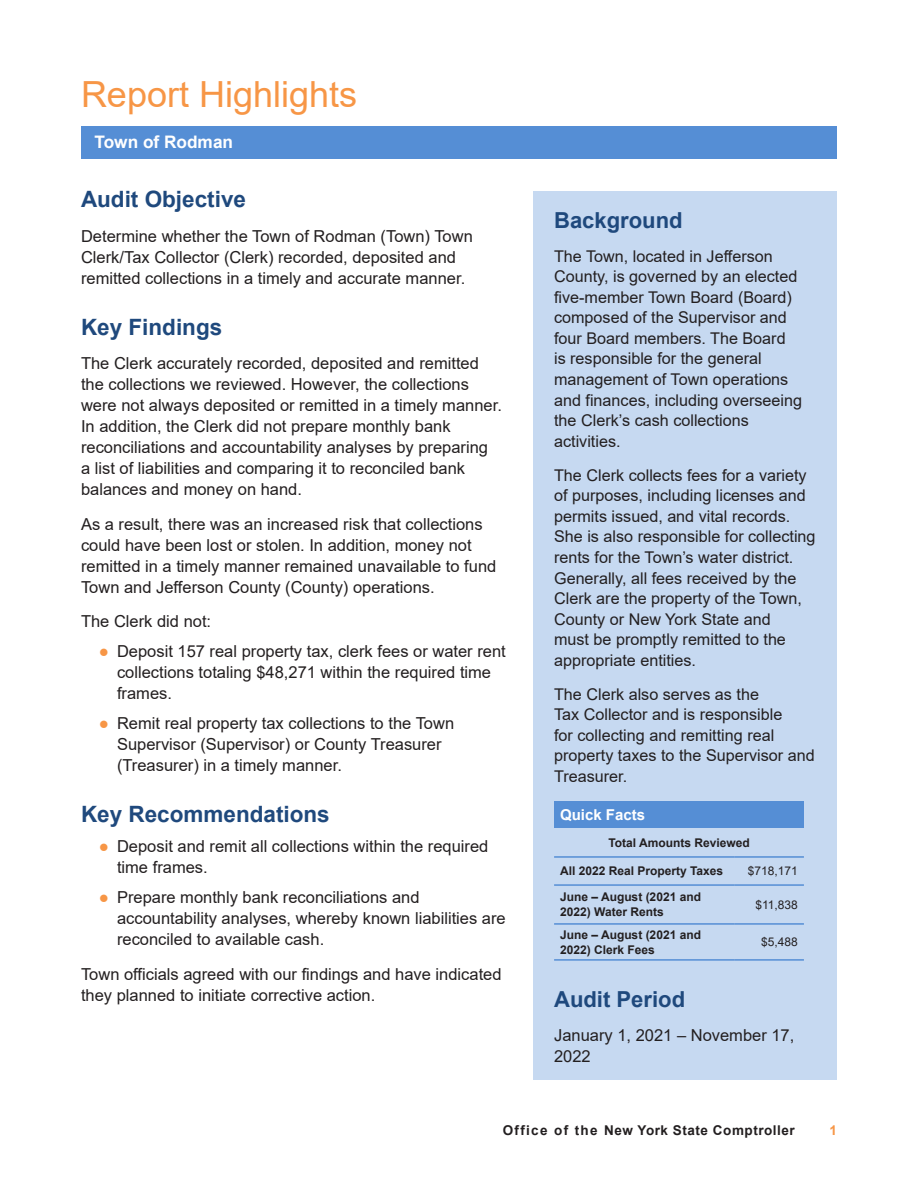
<style>
.page{position:relative;width:918px;height:1188px;background:#fff}
.page>*{position:absolute;margin:0;border:0;box-sizing:border-box;transform-origin:0 0}
.Section_Heads{font:36px "Arial";color:#f79646}
._2_Subheads{font:700 22.5px "Arial";color:#1f497d}
.Body_Text{font:700 22.05px "Arial";color:#1f497d}
._2_Subheads-2{font:700 22.05px "Arial";color:#1f497d}
.t1{font:700 17.25px "Arial";color:#fff}
.Body_Text-2{font:16.5px/21px "Arial";color:#231f20}
.Body_Text-3{font:16.2px/20.5px "Arial";color:#231f20}
.Footnotes{font:700 15px "Arial";color:#fff}
.t2{font:700 13.5px "Arial";letter-spacing:.04em;color:#231f20}
.t3{font:700 13.5px "Arial";color:#f79646}
.Footnotes-2{font:700 12px/15px "Arial";color:#231f20}
.Footnotes-3{font:12px "Arial";color:#231f20}
.s1{color:#f79646}
</style>
<div class="page">
<hr style="left:81px;top:126px;width:756px;height:3px;background:#558ed5">
<div style="left:534px;top:191px;width:303px;height:889px;background:#c6d9f1"></div>
<div style="left:81px;top:128px;width:756px;height:31px;background:#558ed5"></div>
<div style="left:554px;top:801px;width:250px;height:27px;background:#558ed5"></div>
<hr style="left:554px;top:856px;width:181px;height:2px;background:#558ed5">
<hr style="left:735px;top:856px;width:69px;height:2px;background:#558ed5">
<hr style="left:554px;top:884px;width:181px;height:2px;background:#558ed5">
<hr style="left:735px;top:884px;width:69px;height:2px;background:#558ed5">
<hr style="left:554px;top:923px;width:181px;height:2px;background:#558ed5">
<hr style="left:735px;top:923px;width:69px;height:2px;background:#558ed5">
<hr style="left:554px;top:959px;width:181px;height:2px;background:#558ed5">
<hr style="left:735px;top:959px;width:69px;height:2px;background:#558ed5">
<p class="Section_Heads" style="left:81px;top:70px;width:278px">Report Highlights</p>
<p class="t1" style="left:94px;top:129px;width:140px">Town of Rodman</p>
<p class="_2_Subheads" style="left:81px;top:184px;width:167px">Audit Objective</p>
<p class="Body_Text-2" style="left:81px;top:226px;width:393px">Determine whether the Town of Rodman (Town) Town<br>Clerk/Tax Collector (Clerk) recorded, deposited and remitted collections in a timely and accurate manner.</p>
<p class="_2_Subheads" style="left:81px;top:311px;width:143px">Key Findings</p>
<p class="Body_Text-2" style="left:81px;top:353px;width:422px">The Clerk accurately recorded, deposited and remitted the collections we reviewed. However, the collections were not always deposited or remitted in a timely manner.<br>In addition, the Clerk did not prepare monthly bank reconciliations and accountability analyses by preparing<br>a list of liabilities and comparing it to reconciled bank balances and money on hand.</p>
<p class="Body_Text-2" style="left:81px;top:514px;width:417px">As a result, there was an increased risk that collections could have been lost or stolen. In addition, money not remitted in a timely manner remained unavailable to fund Town and Jefferson County (County) operations.</p>
<p class="Body_Text-2" style="left:81px;top:611px;width:132px">The Clerk did not:</p>
<p class="Body_Text-2" style="left:117px;top:641px;width:390px;text-indent:-18px"><span class="s1">●</span> Deposit 157 real property tax, clerk fees or water rent collections totaling $48,271 within the required time frames.</p>
<p class="Body_Text-2" style="left:117px;top:713px;width:339px;text-indent:-18px"><span class="s1">●</span> Remit real property tax collections to the Town<br>Supervisor (Supervisor) or County Treasurer (Treasurer) in a timely manner.</p>
<p class="_2_Subheads" style="left:81px;top:799px;width:250px">Key Recommendations</p>
<p class="Body_Text-2" style="left:117px;top:836px;width:373px;text-indent:-18px"><span class="s1">●</span> Deposit and remit all collections within the required time frames.</p>
<p class="Body_Text-2" style="left:117px;top:887px;width:390px;text-indent:-18px"><span class="s1">●</span> Prepare monthly bank reconciliations and accountability analyses, whereby known liabilities are reconciled to available cash.</p>
<p class="Body_Text-2" style="left:81px;top:964px;width:422px">Town officials agreed with our findings and have indicated they planned to initiate corrective action.</p>
<p class="_2_Subheads-2" style="left:554px;top:204px;width:130px">Background</p>
<p class="Body_Text-3" style="left:554px;top:245px;width:250px">The Town, located in Jefferson<br>County, is governed by an elected five-member Town Board (Board) composed of the Supervisor and four Board members. The Board<br>is responsible for the general management of Town operations and finances, including overseeing the Clerk’s cash collections activities.</p>
<p class="Body_Text-3" style="left:554px;top:465px;width:263px">The Clerk collects fees for a variety of purposes, including licenses and permits issued, and vital records.<br>She is also responsible for collecting rents for the Town’s water district.<br>Generally, all fees received by the Clerk are the property of the Town, County or New York State and<br>must be promptly remitted to the appropriate entities.</p>
<p class="Body_Text-3" style="left:554px;top:684px;width:262px">The Clerk also serves as the<br>Tax Collector and is responsible<br>for collecting and remitting real property taxes to the Supervisor and<br>Treasurer.</p>
<p class="Footnotes" style="left:560px;top:804px;width:87px">Quick Facts</p>
<p class="Footnotes-2" style="left:608px;top:835px;width:143px">Total Amounts Reviewed</p>
<p class="Footnotes-2" style="left:560px;top:864px;width:165px">All 2022 Real Property Taxes</p>
<p class="Footnotes-3" style="left:748px;top:863px;width:52px">$718,171</p>
<p class="Footnotes-2" style="left:560px;top:890px;width:142px">June – August (2021 and<br>2022) Water Rents</p>
<p class="Footnotes-3" style="left:755px;top:896px;width:44px">$11,838</p>
<p class="Footnotes-2" style="left:560px;top:927px;width:142px">June – August (2021 and<br>2022) Clerk Fees</p>
<p class="Footnotes-3" style="left:761px;top:934px;width:38px">$5,488</p>
<p class="Body_Text" style="left:554px;top:984px;width:133px">Audit Period</p>
<p class="Body_Text-2" style="left:554px;top:1025px;width:242px">January 1, 2021 – November 17,<br>2022</p>
<p class="t2" style="left:503px;top:1121px;width:294px">Office of the New York State Comptroller</p>
<p class="t3" style="left:829px;top:1121px;width:9px">1</p>
</div>
